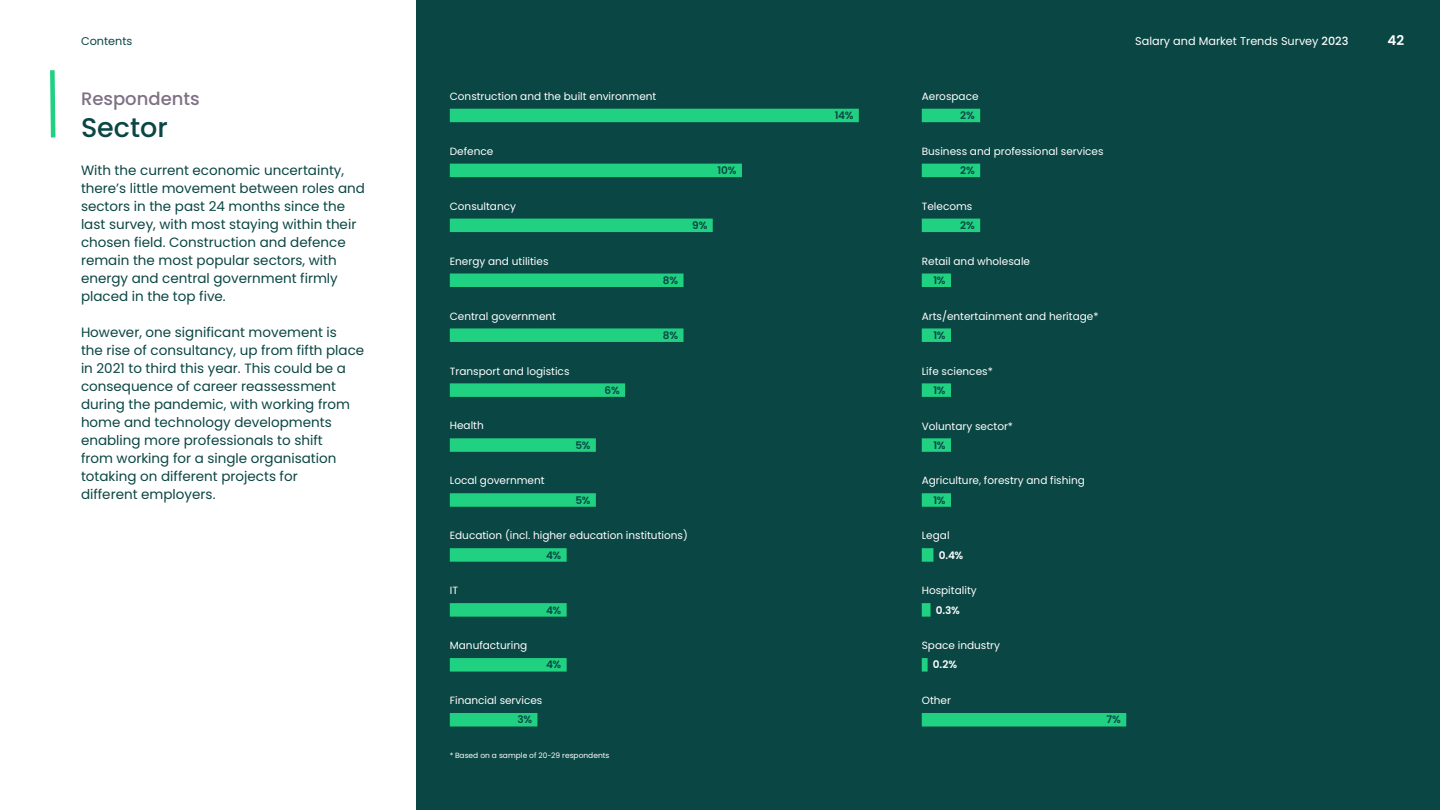
<style>
.page{position:relative;width:1440px;height:810px;background:#fff}
.page>*{position:absolute;margin:0;border:0;box-sizing:border-box;transform-origin:0 0}
.t1{font:500 27px "Poppins";color:#0a4644}
.t2{font:500 18px "Poppins";color:#7f7185}
.t3{font:13.5px/18px "Poppins";color:#0a4644}
.t4{font:600 13.5px "Poppins";color:#fff}
.t5{font:11.25px "Poppins";color:#fff}
.t6{font:11.25px "Poppins";color:#0a4644}
.t7{font:10.5px "Poppins";color:#fff}
.t8{font:600 10.5px "Poppins";color:#0a4644}
.t9{font:600 10.5px "Poppins";color:#fff}
.t10{font:7.5px "Poppins";color:#fff}
.s1{font-weight:500}
</style>
<div class="page">
<div style="left:416px;top:0;width:1024px;height:810px;background:#0a4644"></div>
<svg style="left:50px;top:70px;width:6px;height:68px"></svg>
<div style="left:450px;top:109px;width:409px;height:13px;background:#21d182"></div>
<div style="left:922px;top:109px;width:58px;height:13px;background:#21d182"></div>
<div style="left:922px;top:164px;width:58px;height:13px;background:#21d182"></div>
<div style="left:922px;top:219px;width:58px;height:13px;background:#21d182"></div>
<div style="left:922px;top:274px;width:29px;height:13px;background:#21d182"></div>
<div style="left:922px;top:328px;width:29px;height:14px;background:#21d182"></div>
<div style="left:922px;top:383px;width:29px;height:14px;background:#21d182"></div>
<div style="left:922px;top:438px;width:29px;height:14px;background:#21d182"></div>
<div style="left:922px;top:493px;width:29px;height:14px;background:#21d182"></div>
<div style="left:922px;top:548px;width:11px;height:14px;background:#21d182"></div>
<div style="left:922px;top:603px;width:9px;height:14px;background:#21d182"></div>
<div style="left:922px;top:658px;width:6px;height:14px;background:#21d182"></div>
<div style="left:450px;top:164px;width:292px;height:13px;background:#21d182"></div>
<div style="left:450px;top:219px;width:263px;height:13px;background:#21d182"></div>
<div style="left:450px;top:274px;width:234px;height:13px;background:#21d182"></div>
<div style="left:450px;top:328px;width:234px;height:14px;background:#21d182"></div>
<div style="left:450px;top:383px;width:175px;height:14px;background:#21d182"></div>
<div style="left:450px;top:438px;width:146px;height:14px;background:#21d182"></div>
<div style="left:450px;top:493px;width:146px;height:14px;background:#21d182"></div>
<div style="left:450px;top:548px;width:117px;height:14px;background:#21d182"></div>
<div style="left:450px;top:603px;width:117px;height:14px;background:#21d182"></div>
<div style="left:450px;top:658px;width:117px;height:14px;background:#21d182"></div>
<div style="left:450px;top:713px;width:87px;height:14px;background:#21d182"></div>
<div style="left:922px;top:713px;width:204px;height:14px;background:#21d182"></div>
<p class="t6" style="left:81px;top:35px;width:53px">Contents</p>
<p class="t5" style="left:1135px;top:35px;width:215px">Salary and Market Trends Survey <span class="s1">2023</span></p>
<p class="t4" style="left:1388px;top:33px;width:18px">42</p>
<h2 class="t2" style="left:81px;top:88px;width:120px">Respondents</h2>
<h1 class="t1" style="left:81px;top:112px;width:88px">Sector</h1>
<p class="t3" style="left:81px;top:161px;width:285px">With the current economic uncertainty, there’s little movement between roles and sectors in the past 24 months since the last survey, with most staying within their chosen field. Construction and defence remain the most popular sectors, with energy and central government firmly placed in the top five.</p>
<p class="t3" style="left:81px;top:323px;width:285px">However, one significant movement is<br>the rise of consultancy, up from fifth place in 2021 to third this year. This could be a consequence of career reassessment during the pandemic, with working from home and technology developments enabling more professionals to shift<br>from working for a single organisation totaking on different projects for<br>different employers.</p>
<p class="t7" style="left:450px;top:90px;width:208px">Construction and the built environment</p>
<p class="t7" style="left:922px;top:90px;width:58px">Aerospace</p>
<p class="t8" style="left:835px;top:109px;width:20px">14%</p>
<p class="t8" style="left:960px;top:109px;width:16px">2%</p>
<p class="t7" style="left:450px;top:145px;width:45px">Defence</p>
<p class="t7" style="left:922px;top:145px;width:183px">Business and professional services</p>
<p class="t8" style="left:718px;top:164px;width:21px">10%</p>
<p class="t8" style="left:960px;top:164px;width:16px">2%</p>
<p class="t7" style="left:450px;top:200px;width:68px">Consultancy</p>
<p class="t7" style="left:922px;top:200px;width:52px">Telecoms</p>
<p class="t8" style="left:692px;top:219px;width:17px">9%</p>
<p class="t8" style="left:960px;top:219px;width:16px">2%</p>
<p class="t7" style="left:450px;top:255px;width:100px">Energy and utilities</p>
<p class="t7" style="left:922px;top:255px;width:110px">Retail and wholesale</p>
<p class="t8" style="left:663px;top:274px;width:17px">8%</p>
<p class="t8" style="left:933px;top:274px;width:14px">1%</p>
<p class="t7" style="left:450px;top:310px;width:108px">Central government</p>
<p class="t7" style="left:922px;top:310px;width:178px">Arts/entertainment and heritage*</p>
<p class="t8" style="left:663px;top:329px;width:17px">8%</p>
<p class="t8" style="left:933px;top:329px;width:14px">1%</p>
<p class="t7" style="left:450px;top:365px;width:121px">Transport and logistics</p>
<p class="t7" style="left:922px;top:365px;width:73px">Life sciences*</p>
<p class="t8" style="left:605px;top:384px;width:17px">6%</p>
<p class="t8" style="left:933px;top:384px;width:14px">1%</p>
<p class="t7" style="left:450px;top:420px;width:35px">Health</p>
<p class="t7" style="left:922px;top:420px;width:93px">Voluntary sector*</p>
<p class="t8" style="left:575px;top:439px;width:17px">5%</p>
<p class="t8" style="left:933px;top:439px;width:14px">1%</p>
<p class="t7" style="left:450px;top:475px;width:96px">Local government</p>
<p class="t7" style="left:922px;top:475px;width:165px">Agriculture, forestry and fishing</p>
<p class="t8" style="left:575px;top:494px;width:17px">5%</p>
<p class="t8" style="left:933px;top:494px;width:14px">1%</p>
<p class="t7" style="left:450px;top:530px;width:239px">Education (incl. higher education institutions)</p>
<p class="t7" style="left:922px;top:530px;width:29px">Legal</p>
<p class="t8" style="left:546px;top:549px;width:17px">4%</p>
<p class="t9" style="left:939px;top:549px;width:26px">0.4%</p>
<p class="t7" style="left:450px;top:585px;width:10px">IT</p>
<p class="t7" style="left:922px;top:585px;width:56px">Hospitality</p>
<p class="t8" style="left:546px;top:604px;width:17px">4%</p>
<p class="t9" style="left:936px;top:604px;width:26px">0.3%</p>
<p class="t7" style="left:450px;top:639px;width:79px">Manufacturing</p>
<p class="t7" style="left:922px;top:639px;width:80px">Space industry</p>
<p class="t8" style="left:546px;top:659px;width:17px">4%</p>
<p class="t9" style="left:933px;top:659px;width:26px">0.2%</p>
<p class="t7" style="left:450px;top:694px;width:94px">Financial services</p>
<p class="t7" style="left:922px;top:694px;width:31px">Other</p>
<p class="t8" style="left:517px;top:714px;width:16px">3%</p>
<p class="t8" style="left:1107px;top:714px;width:16px">7%</p>
<p class="t10" style="left:450px;top:751px;width:161px">* Based on a sample of 20-29 respondents</p>
</div>
